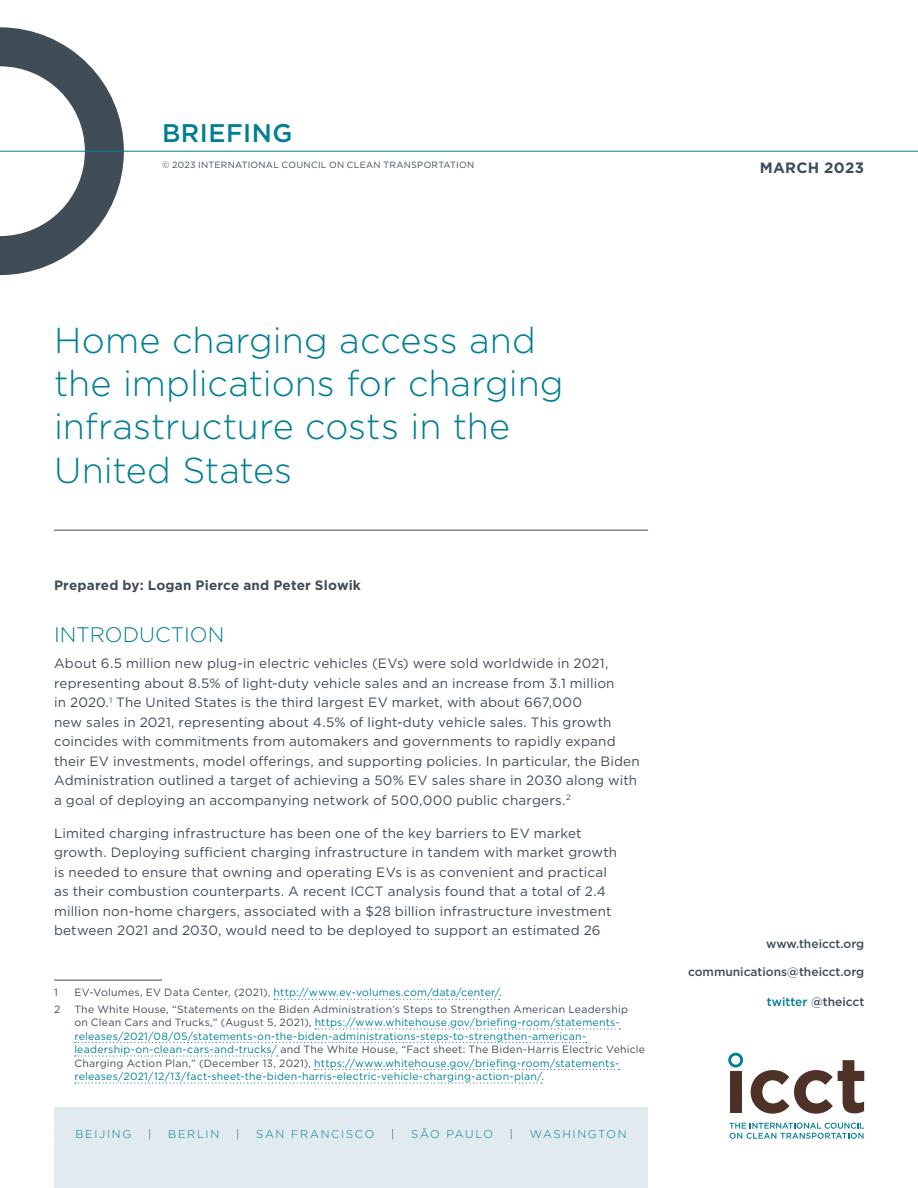
<style>
.page{position:relative;width:918px;height:1188px;background:#fff}
.page>*{position:absolute;margin:0;border:0;box-sizing:border-box;transform-origin:0 0}
.t1{font:300 36px/43.2px "Gotham";color:#007e94}
.t2{font:500 25.5px "Gotham";letter-spacing:.02em;color:#007e94}
.t3{font:300 21px "Gotham";color:#007e94}
.t4{font:700 15px "Gotham";letter-spacing:.02em;color:#404d56}
.t5{font:13.5px/19.5px "Gotham";letter-spacing:.01em;color:#404d56}
.t6{font:700 13.5px "Gotham";letter-spacing:.015em;color:#404d56}
.t7{font:500 12px "Gotham";color:#404d56}
.t8{font:300 11.25px "Gotham";letter-spacing:.15em;color:#007e94}
.t9{font:300 11.25px "Gotham";letter-spacing:.115em;color:#007e94}
.t10{font:300 11.25px "Gotham";color:#404d56}
.t11{font:10.5px/13.5px "Gotham";letter-spacing:.02em;color:#007e94}
.t12{font:10.5px "Gotham";color:#404d56}
.t13{font:9px "Gotham";letter-spacing:.03em;color:#404d56}
.s1{font-style:italic}
.s2{color:#404d56}
.s3{color:#007e94}
</style>
<div class="page">
<svg style="left:0;top:27px;width:124px;height:248px"></svg>
<hr style="left:54px;top:530px;width:594px;height:1px;background:#404d56">
<hr style="left:54px;top:980px;width:108px;height:1px;background:#404d56">
<svg style="left:274px;top:999px;width:226px;height:1px"></svg>
<svg style="left:315px;top:1028px;width:305px;height:2px"></svg>
<svg style="left:75px;top:1042px;width:512px;height:1px"></svg>
<svg style="left:75px;top:1055px;width:203px;height:2px"></svg>
<svg style="left:315px;top:1069px;width:305px;height:1px"></svg>
<svg style="left:75px;top:1082px;width:467px;height:2px"></svg>
<hr style="left:0;top:151px;width:918px;height:1px;background:#007e94">
<div style="left:54px;top:1107px;width:594px;height:81px;background:#e1eaee"></div>
<svg style="left:729px;top:1123px;width:135px;height:16px"></svg>
<div style="left:730px;top:1071px;width:12px;height:42px;background:#4e3228"></div>
<svg style="left:751px;top:1060px;width:113px;height:54px"></svg>
<svg style="left:728px;top:1053px;width:15px;height:14px"></svg>
<h2 class="t2" style="left:162px;top:116px;width:132px">BRIEFING</h2>
<p class="t13" style="left:162px;top:159px;width:314px">© 2023 INTERNATIONAL COUNCIL ON CLEAN TRANSPORTATION</p>
<p class="t4" style="left:760px;top:158px;width:106px">MARCH 2023</p>
<h1 class="t1" style="left:54px;top:318px;width:511px">Home charging access and the implications for charging infrastructure costs in the<br>United States</h1>
<p class="t6" style="left:54px;top:576px;width:308px">Prepared by: Logan Pierce and Peter Slowik</p>
<h3 class="t3" style="left:54px;top:621px;width:172px">INTRODUCTION</h3>
<p class="t5" style="left:54px;top:653px;width:587px">About 6.5 million new plug-in electric vehicles (EVs) were sold worldwide in 2021, representing about 8.5% of light-duty vehicle sales and an increase from 3.1 million<br>in 2020<span class="s1">.</span><sup>1</sup> The United States is the third largest EV market, with about 667,000<br>new sales in 2021, representing about 4.5% of light-duty vehicle sales. This growth coincides with commitments from automakers and governments to rapidly expand their EV investments, model offerings, and supporting policies. In particular, the Biden Administration outlined a target of achieving a 50% EV sales share in 2030 along with a goal of deploying an accompanying network of 500,000 public chargers.<sup>2</sup></p>
<p class="t5" style="left:54px;top:823px;width:565px">Limited charging infrastructure has been one of the key barriers to EV market growth. Deploying sufficient charging infrastructure in tandem with market growth is needed to ensure that owning and operating EVs is as convenient and practical as their combustion counterparts. A recent ICCT analysis found that a total of 2.4 million non-home chargers, associated with a $28 billion infrastructure investment between 2021 and 2030, would need to be deployed to support an estimated 26</p>
<p class="t12" style="left:54px;top:986px;width:5px">1</p>
<p class="t11" style="left:74px;top:986px;width:429px"><span class="s2">EV-Volumes, EV Data Center, (2021),</span> http://www.ev-volumes.com/data/center/<span class="s2">.</span></p>
<p class="t12" style="left:54px;top:1002px;width:8px">2</p>
<p class="t11" style="left:74px;top:1002px;width:572px"><span class="s2">The White House, “Statements on the Biden Administration’s Steps to Strengthen American Leadership<br>on Clean Cars and Trucks,” (August 5, 2021),</span> https://www.whitehouse.gov/briefing-room/statements&shy;releases/2021/08/05/statements-on-the-biden-administrations-steps-to-strengthen-american&shy;leadership-on-clean-cars-and-trucks/ <span class="s2">and The White House, “Fact sheet: The Biden-Harris Electric Vehicle Charging Action Plan,” (December 13, 2021),</span> https://www.whitehouse.gov/briefing-room/statements&shy;releases/2021/12/13/fact-sheet-the-biden-harris-electric-vehicle-charging-action-plan/<span class="s2">.</span></p>
<p class="t8" style="left:75px;top:1127px;width:57px">BEIJING</p>
<p class="t10" style="left:148px;top:1127px;width:5px">|</p>
<p class="t8" style="left:168px;top:1127px;width:53px">BERLIN</p>
<p class="t10" style="left:236px;top:1127px;width:5px">|</p>
<p class="t8" style="left:256px;top:1127px;width:120px">SAN FRANCISCO</p>
<p class="t10" style="left:391px;top:1127px;width:5px">|</p>
<p class="t9" style="left:411px;top:1127px;width:83px">SÃO PAULO</p>
<p class="t10" style="left:510px;top:1127px;width:5px">|</p>
<p class="t8" style="left:530px;top:1127px;width:98px">WASHINGTON</p>
<p class="t7" style="left:766px;top:936px;width:100px">www.theicct.org</p>
<p class="t7" style="left:688px;top:964px;width:178px">communications@theicct.org</p>
<p class="t7" style="left:767px;top:994px;width:99px"><span class="s3">twitter</span> @theicct</p>
</div>
